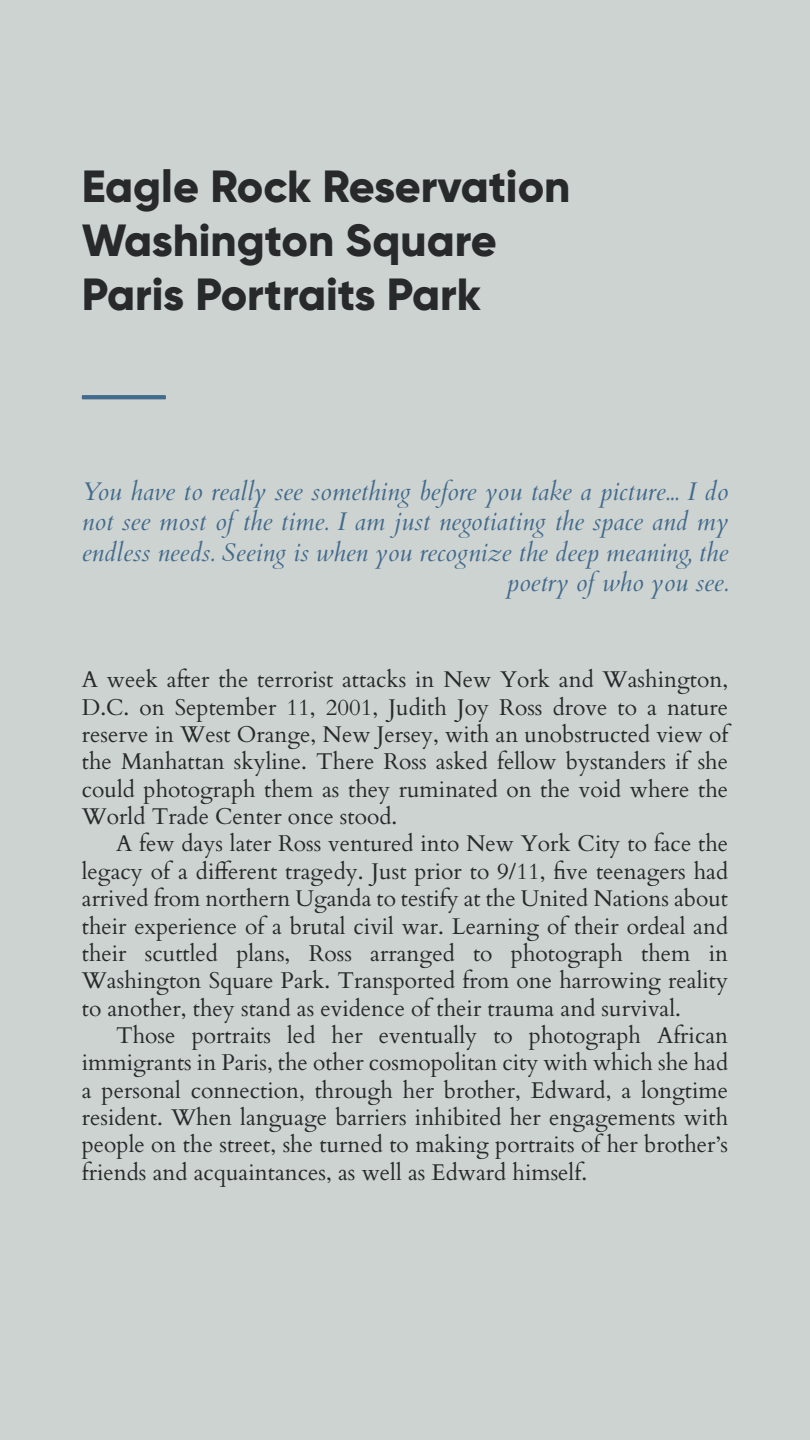
<style>
.page{position:relative;width:810px;height:1440px;background:#cdd3d1}
.page>*{position:absolute;margin:0;border:0;box-sizing:border-box;transform-origin:0 0}
.t1{font:800 45px/54px "Gilroy";color:#27292b}
.t2{font:italic 25.5px/30.6px "Cardo";color:#426a8c;text-align:right}
.t3{font:22.8px/27.4px "Cardo";color:#27292b;text-align:justify}
</style>
<div class="page">
<hr style="left:82px;top:395px;width:84px;height:4px;background:#426a8c">
<h1 class="t1" style="left:82px;top:159px;width:490px">Eagle Rock Reservation<br>Washington Square<br>Paris Portraits Park</h1>
<p class="t2" style="left:82px;top:475px;width:648px">You have to really see something before you take a picture... I do not see most of the time. I am just negotiating the space and my endless needs. Seeing is when you recognize the deep meaning, the poetry of who you see.</p>
<p class="t3" style="left:82px;top:665px;width:648px">A week after the terrorist attacks in New York and Washington, D.C. on September 11, 2001, Judith Joy Ross drove to a nature reserve in West Orange, New Jersey, with an unobstructed view of the Manhattan skyline. There Ross asked fellow bystanders if she could photograph them as they ruminated on the void where the World Trade Center once stood.</p>
<p class="t3" style="left:82px;top:829px;width:648px;text-indent:34px">A few days later Ross ventured into New York City to face the legacy of a different tragedy. Just prior to 9/11, five teenagers had arrived from northern Uganda to testify at the United Nations about their experience of a brutal civil war. Learning of their ordeal and their scuttled plans, Ross arranged to photograph them in Washington Square Park. Transported from one harrowing reality to another, they stand as evidence of their trauma and survival.</p>
<p class="t3" style="left:82px;top:1020px;width:648px;text-indent:34px">Those portraits led her eventually to photograph African immigrants in Paris, the other cosmopolitan city with which she had a personal connection, through her brother, Edward, a longtime resident. When language barriers inhibited her engagements with people on the street, she turned to making portraits of her brother’s friends and acquaintances, as well as Edward himself.</p>
</div>
